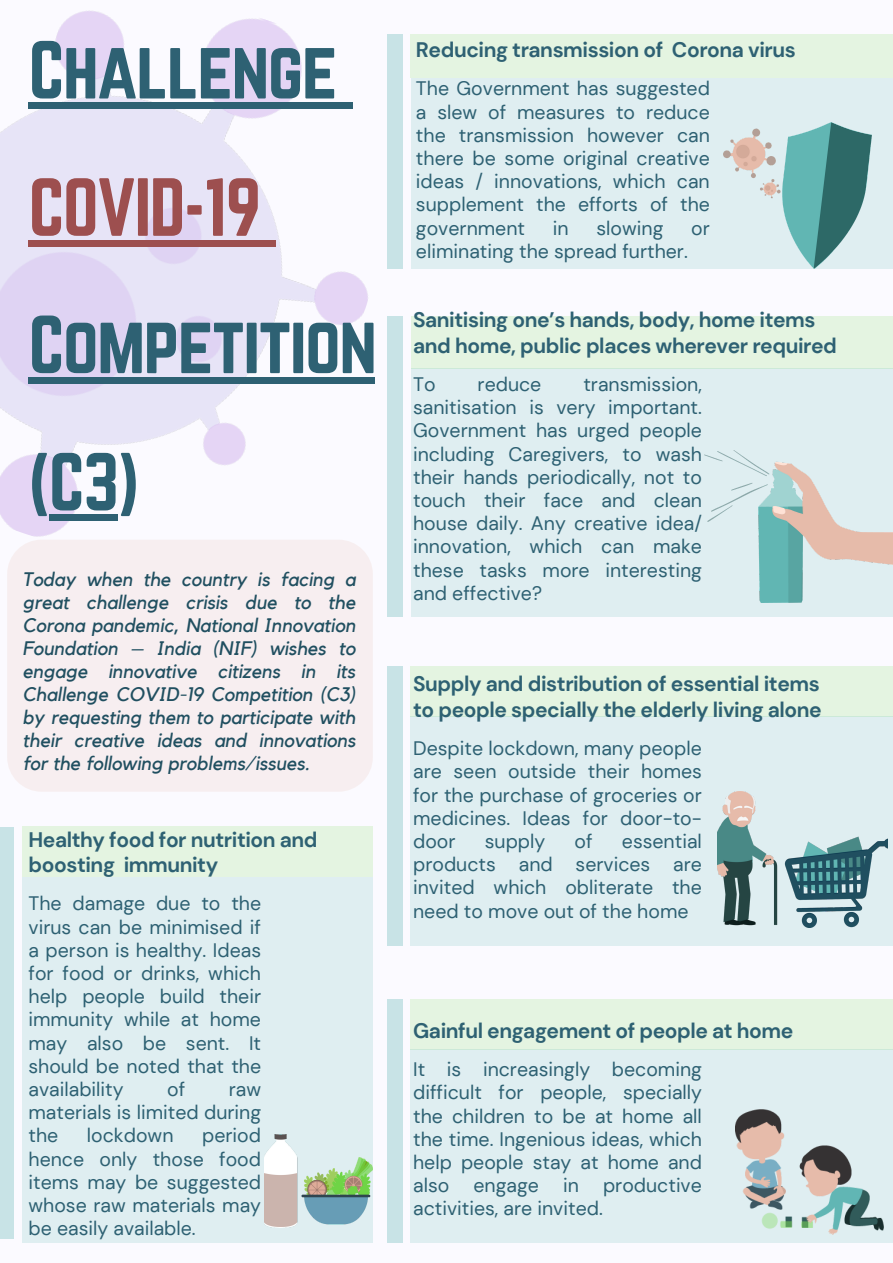
<style>
.page{position:relative;width:893px;height:1263px;background:#fbfaff}
.page>*{position:absolute;margin:0;border:0;box-sizing:border-box;transform-origin:0 0}
.t1{font:72px/137.3px "Norwester";letter-spacing:-.025em;color:#2e6173}
.t2{font:72px "Norwester";letter-spacing:-.025em;color:#9d4f4f}
.t3{font:700 21px/25.2px "DM Sans";letter-spacing:-.02em;color:#2e6173}
.t4{font:19.5px/23.2px "DM Sans";color:#2e6173;text-align:justify}
.t5{font:italic 19.5px/23.1px "Kollektif";color:#204f60;text-align:justify}
</style>
<div class="page">
<div style="left:22px;top:827px;width:350px;height:50px;background:#e4f4e1"></div>
<div style="left:22px;top:877px;width:350px;height:365px;background:#dfeef1"></div>
<div style="left:410px;top:34px;width:483px;height:44px;background:#e4f4e1"></div>
<div style="left:411px;top:78px;width:482px;height:190px;background:#dfeef1"></div>
<div style="left:387px;top:666px;width:15px;height:280px;background:#c8e3e6"></div>
<div style="left:0;top:827px;width:14px;height:412px;background:#c8e3e6"></div>
<img style="left:265px;top:1134px;width:107px;height:93px">
<div style="left:411px;top:316px;width:482px;height:52px;background:#e4f4e1"></div>
<div style="left:411px;top:368px;width:482px;height:248px;background:#dfeef1"></div>
<img style="left:704px;top:450px;width:189px;height:152px">
<div style="left:410px;top:666px;width:483px;height:50px;background:#e4f4e1"></div>
<div style="left:411px;top:716px;width:482px;height:229px;background:#dfeef1"></div>
<img style="left:717px;top:792px;width:170px;height:135px">
<div style="left:411px;top:999px;width:482px;height:50px;background:#e4f4e1"></div>
<div style="left:411px;top:1049px;width:482px;height:193px;background:#dfeef1"></div>
<div style="left:387px;top:999px;width:15px;height:244px;background:#c8e3e6"></div>
<img style="left:735px;top:1109px;width:148px;height:126px">
<img style="left:723px;top:123px;width:149px;height:146px">
<img style="left:0;top:10px;width:442px;height:603px">
<div style="left:29px;top:102px;width:307px;height:7px;background:#2e6173"></div>
<div style="left:336px;top:102px;width:16px;height:7px;background:#2e6173"></div>
<div style="left:29px;top:240px;width:230px;height:6px;background:#9d4f4f"></div>
<div style="left:259px;top:240px;width:17px;height:6px;background:#9d4f4f"></div>
<div style="left:29px;top:377px;width:346px;height:7px;background:#2e6173"></div>
<div style="left:49px;top:514px;width:68px;height:7px;background:#2e6173"></div>
<div style="left:7px;top:540px;width:366px;height:252px;background:#f7eef0;border-radius:34px"></div>
<h1 class="t1" style="left:29px;top:5px;width:311px">Challenge</h1>
<h1 class="t2" style="left:29px;top:173px;width:234px">COVID-19</h1>
<h1 class="t1" style="left:29px;top:279px;width:350px">Competition (C3)</h1>
<p class="t5" style="left:23px;top:568px;width:335px">Today when the country is facing a great challenge crisis due to the Corona pandemic, National Innovation Foundation – India (NIF) wishes to engage innovative citizens in its Challenge COVID-19 Competition (C3) by requesting them to participate with their creative ideas and innovations for the following problems/issues.</p>
<p class="t3" style="left:29px;top:827px;width:291px">Healthy food for nutrition and boosting immunity</p>
<p class="t4" style="left:29px;top:892px;width:234px">The damage due to the virus can be minimised if a person is healthy. Ideas for food or drinks, which help people build their immunity while at home may also be sent. It should be noted that the availability</p>
<p class="t4" style="left:167px;top:1078px;width:20px">of</p>
<p class="t4" style="left:29px;top:1078px;width:234px;text-indent:200px">raw materials is limited during the</p>
<p class="t4" style="left:29px;top:1124px;width:234px;text-indent:174px">period hence only those food items may be suggested whose raw materials may be easily available.</p>
<p class="t4" style="left:87px;top:1124px;width:88px">lockdown</p>
<p class="t3" style="left:416px;top:37px;width:381px">Reducing transmission of Corona virus</p>
<p class="t4" style="left:416px;top:77px;width:295px">The Government has suggested a slew of measures to reduce the transmission however can there be some original creative ideas / innovations, which can supplement the efforts of the government</p>
<p class="t4" style="left:553px;top:216px;width:17px">in</p>
<p class="t4" style="left:596px;top:216px;width:68px">slowing</p>
<p class="t4" style="left:691px;top:216px;width:20px">or</p>
<p class="t4" style="left:416px;top:239px;width:273px">eliminating the spread further.</p>
<p class="t3" style="left:413px;top:308px;width:425px">Sanitising one’s hands, body, home items and home, public places wherever required</p>
<p class="t4" style="left:413px;top:373px;width:24px">To</p>
<p class="t4" style="left:477px;top:373px;width:65px">reduce</p>
<p class="t4" style="left:413px;top:373px;width:290px;text-indent:170px">transmission, sanitisation is very important.<br>Government has urged people including Caregivers, to wash their hands periodically, not to touch their face and clean house daily. Any creative idea/ innovation, which can make these tasks more interesting and effective?</p>
<p class="t3" style="left:413px;top:672px;width:410px">Supply and distribution of essential items to people specially the elderly living alone</p>
<p class="t4" style="left:413px;top:737px;width:290px">Despite lockdown, many people are seen outside their homes for the purchase of groceries or medicines. Ideas for door-to&shy;door</p>
<p class="t4" style="left:413px;top:830px;width:290px;text-indent:209px">essential products and services are invited which obliterate the need to move out of the home</p>
<p class="t4" style="left:485px;top:830px;width:62px">supply</p>
<p class="t4" style="left:574px;top:830px;width:20px">of</p>
<p class="t3" style="left:413px;top:1018px;width:382px">Gainful engagement of people at home</p>
<p class="t4" style="left:413px;top:1058px;width:290px">It is increasingly becoming difficult for people, specially the children to be at home all the time. Ingenious ideas, which help people stay at home and also engage in productive activities, are invited.</p>
</div>
